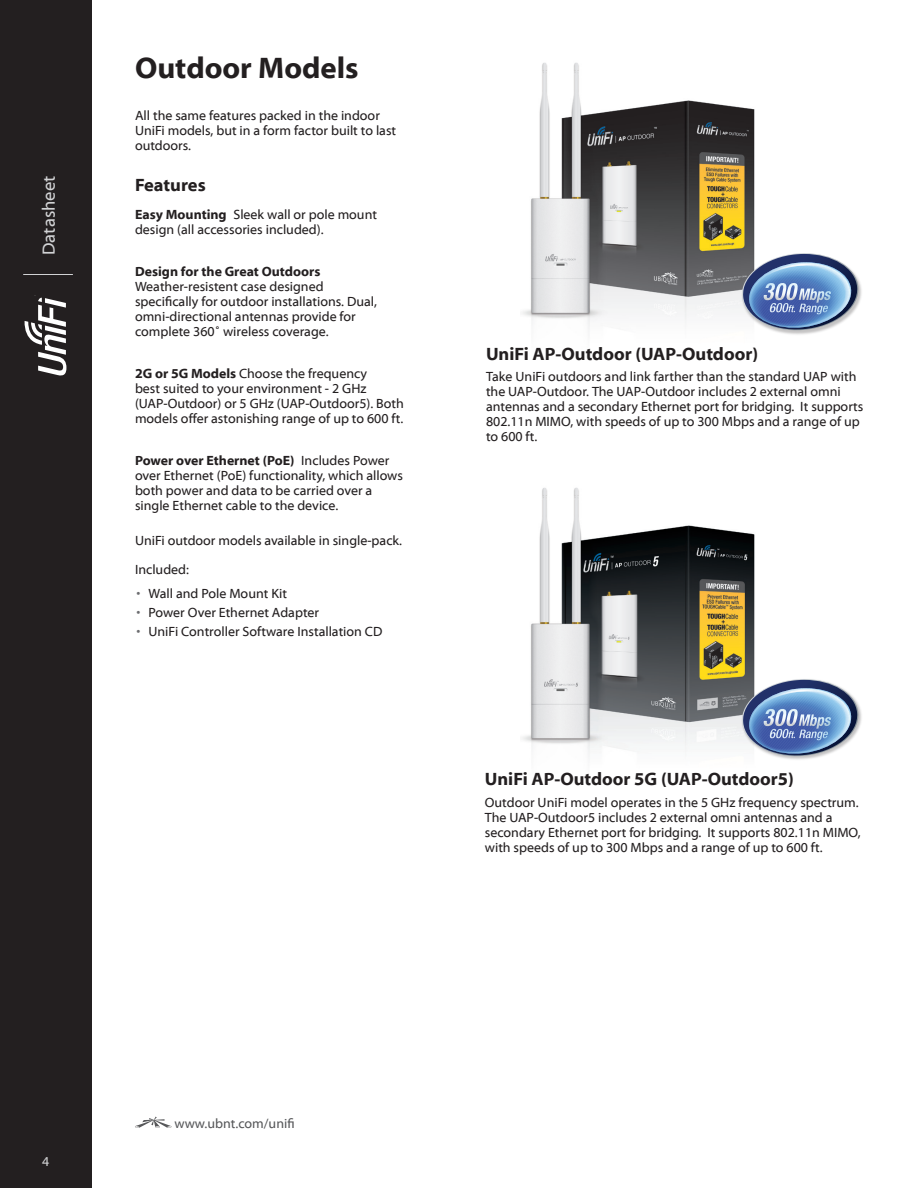
<style>
.page{position:relative;width:918px;height:1188px;background:#fff}
.page>*{position:absolute;margin:0;border:0;box-sizing:border-box;transform-origin:0 0}
.Heading_1{font:700 30px "Myriad Web Pro";color:#231f20}
.Heading_2{font:700 18px "Myriad Web Pro";color:#231f20}
.t1{font:18px "Myriad Web Pro";color:#d1d2d4}
.Options{font:13.5px/15px "Myriad Web Pro";color:#231f20}
.Body{font:13.5px/15px "Myriad Web Pro";color:#231f20}
.t2{font:13.5px "Myriad Web Pro";color:#57585a}
.t3{font:13.5px "Myriad Web Pro";color:#d1d2d4}
.s1{font-weight:700}
.s2{color:#6c6d70}
</style>
<div class="page">
<div style="left:0;top:0;width:92px;height:1188px;background:#231f20"></div>
<hr style="left:23px;top:274px;width:50px;height:1px;background:#d1d2d4">
<svg style="left:24px;top:298px;width:42px;height:78px"></svg>
<svg style="left:135px;top:1117px;width:37px;height:11px"></svg>
<img style="left:522px;top:487px;width:233px;height:267px">
<img style="left:741px;top:678px;width:121px;height:82px">
<svg style="left:740px;top:679px;width:120px;height:80px"></svg>
<img style="left:522px;top:62px;width:233px;height:267px">
<img style="left:741px;top:252px;width:121px;height:83px">
<svg style="left:740px;top:253px;width:120px;height:80px"></svg>
<h2 class="t1" style="left:39px;top:255px;width:81px;rotate:-90deg">Datasheet</h2>
<p class="Heading_1" style="left:135px;top:52px;width:225px">Outdoor Models</p>
<p class="Options" style="left:135px;top:108px;width:263px">All the same features packed in the indoor<br>UniFi models, but in a form factor built to last outdoors.</p>
<p class="Heading_2" style="left:135px;top:175px;width:72px">Features</p>
<p class="Options" style="left:135px;top:207px;width:244px"><span class="s1">Easy Mounting</span> Sleek wall or pole mount design (all accessories included).</p>
<p class="Options" style="left:135px;top:264px;width:244px"><span class="s1">Design for the Great Outdoors </span>Weather‑resistent case designed specifically for outdoor installations. Dual, omni‑directional antennas provide for complete 360˚ wireless coverage.</p>
<p class="Options" style="left:135px;top:366px;width:270px"><span class="s1">2G or 5G Models</span> Choose the frequency<br>best suited to your environment - 2 GHz (UAP‑Outdoor) or 5 GHz (UAP-Outdoor5). Both models offer astonishing range of up to 600 ft.</p>
<p class="Options" style="left:135px;top:453px;width:270px"><span class="s1">Power over Ethernet (PoE)</span> Includes Power over Ethernet (PoE) functionality, which allows both power and data to be carried over a single Ethernet cable to the device.</p>
<p class="Body" style="left:135px;top:534px;width:269px">UniFi outdoor models available in single-pack.</p>
<p class="Body" style="left:135px;top:562px;width:55px">Included:</p>
<p class="Body" style="left:136px;top:586px;width:152px"><span class="s2">•</span> Wall and Pole Mount Kit</p>
<p class="Body" style="left:136px;top:605px;width:184px"><span class="s2">•</span> Power Over Ethernet Adapter</p>
<p class="Body" style="left:136px;top:625px;width:248px"><span class="s2">•</span> UniFi Controller Software Installation CD</p>
<p class="Heading_2" style="left:486px;top:344px;width:274px">UniFi AP-Outdoor (UAP-Outdoor)</p>
<p class="Body" style="left:486px;top:370px;width:379px">Take UniFi outdoors and link farther than the standard UAP with the UAP‑Outdoor. The UAP-Outdoor includes 2 external omni antennas and a secondary Ethernet port for bridging. It supports 802.11n MIMO, with speeds of up to 300 Mbps and a range of up to 600 ft.</p>
<p class="Heading_2" style="left:485px;top:770px;width:311px">UniFi AP-Outdoor 5G (UAP-Outdoor5)</p>
<p class="Body" style="left:485px;top:795px;width:377px">Outdoor UniFi model operates in the 5 GHz frequency spectrum.<br>The UAP-Outdoor5 includes 2 external omni antennas and a secondary Ethernet port for bridging. It supports 802.11n MIMO, with speeds of up to 300 Mbps and a range of up to 600 ft.</p>
<p class="t3" style="left:42px;top:1154px;width:9px">4</p>
<p class="t2" style="left:174px;top:1116px;width:122px">www.ubnt.com/unifi</p>
</div>
